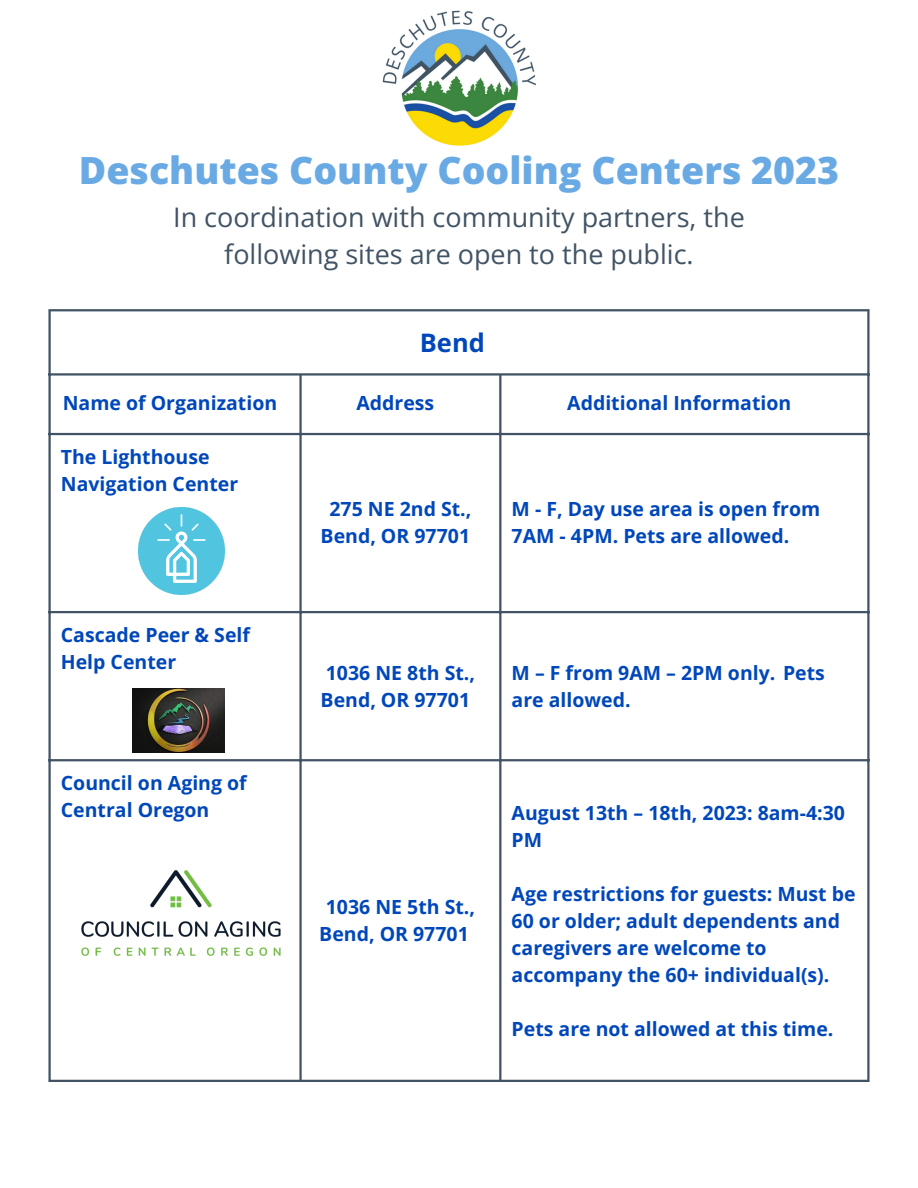
<style>
.page{position:relative;width:918px;height:1188px;background:#fff}
.page>*{position:absolute;margin:0;border:0;box-sizing:border-box;transform-origin:0 0}
.t1{font:800 37.5px "Open Sans";color:#6aaae4}
.t2{font:27px/37.2px "Open Sans";color:#415364;text-align:center}
.t3{font:700 25.5px "Open Sans";color:#0047ba}
.t4{font:700 19.5px/27px "Open Sans";color:#0047ba}
</style>
<div class="page">
<hr style="left:48px;top:311px;width:3px;height:769px;background:#415364">
<hr style="left:299px;top:376px;width:3px;height:704px;background:#415364">
<hr style="left:499px;top:376px;width:2px;height:704px;background:#415364">
<hr style="left:867px;top:311px;width:3px;height:769px;background:#415364">
<hr style="left:48px;top:309px;width:822px;height:2px;background:#415364">
<hr style="left:48px;top:373px;width:822px;height:3px;background:#415364">
<hr style="left:48px;top:433px;width:822px;height:2px;background:#415364">
<hr style="left:48px;top:611px;width:822px;height:2px;background:#415364">
<hr style="left:48px;top:759px;width:822px;height:2px;background:#415364">
<hr style="left:48px;top:1080px;width:822px;height:2px;background:#415364">
<img style="left:382px;top:10px;width:154px;height:136px">
<img style="left:138px;top:508px;width:87px;height:86px">
<img style="left:132px;top:689px;width:92px;height:64px">
<img style="left:48px;top:847px;width:254px;height:132px">
<p class="t1" style="left:79px;top:144px;width:762px">Deschutes County Cooling Centers 2023</p>
<p class="t2" style="left:173px;top:198px;width:573px">In coordination with community partners, the following sites are open to the public.</p>
<p class="t3" style="left:420px;top:325px;width:67px">Bend</p>
<p class="t4" style="left:63px;top:389px;width:216px">Name of Organization</p>
<p class="t4" style="left:356px;top:389px;width:79px">Address</p>
<p class="t4" style="left:567px;top:389px;width:226px">Additional Information</p>
<p class="t4" style="left:61px;top:443px;width:179px">The Lighthouse<br>Navigation Center</p>
<p class="t4" style="left:321px;top:495px;width:152px;text-align:center">275 NE 2nd St.,<br>Bend, OR 97701</p>
<p class="t4" style="left:512px;top:495px;width:310px">M - F, Day use area is open from<br>7AM - 4PM. Pets are allowed.</p>
<p class="t4" style="left:61px;top:621px;width:191px">Cascade Peer &amp; Self<br>Help Center</p>
<p class="t4" style="left:61px;top:769px;width:187px">Council on Aging of<br>Central Oregon</p>
<p class="t4" style="left:321px;top:659px;width:156px">1036 NE 8th St.,<br>Bend, OR 97701</p>
<p class="t4" style="left:512px;top:659px;width:315px">M – F from 9AM – 2PM only. Pets are allowed.</p>
<p class="t4" style="left:319px;top:893px;width:157px;text-align:center">1036 NE 5th St.,<br>Bend, OR 97701</p>
<p class="t4" style="left:512px;top:799px;width:335px">August 13th – 18th, 2023: 8am-4:30<br>PM</p>
<p class="t4" style="left:512px;top:880px;width:346px">Age restrictions for guests: Must be<br>60 or older; adult dependents and caregivers are welcome to accompany the 60+ individual(s).</p>
<p class="t4" style="left:512px;top:1015px;width:323px">Pets are not allowed at this time.</p>
</div>
